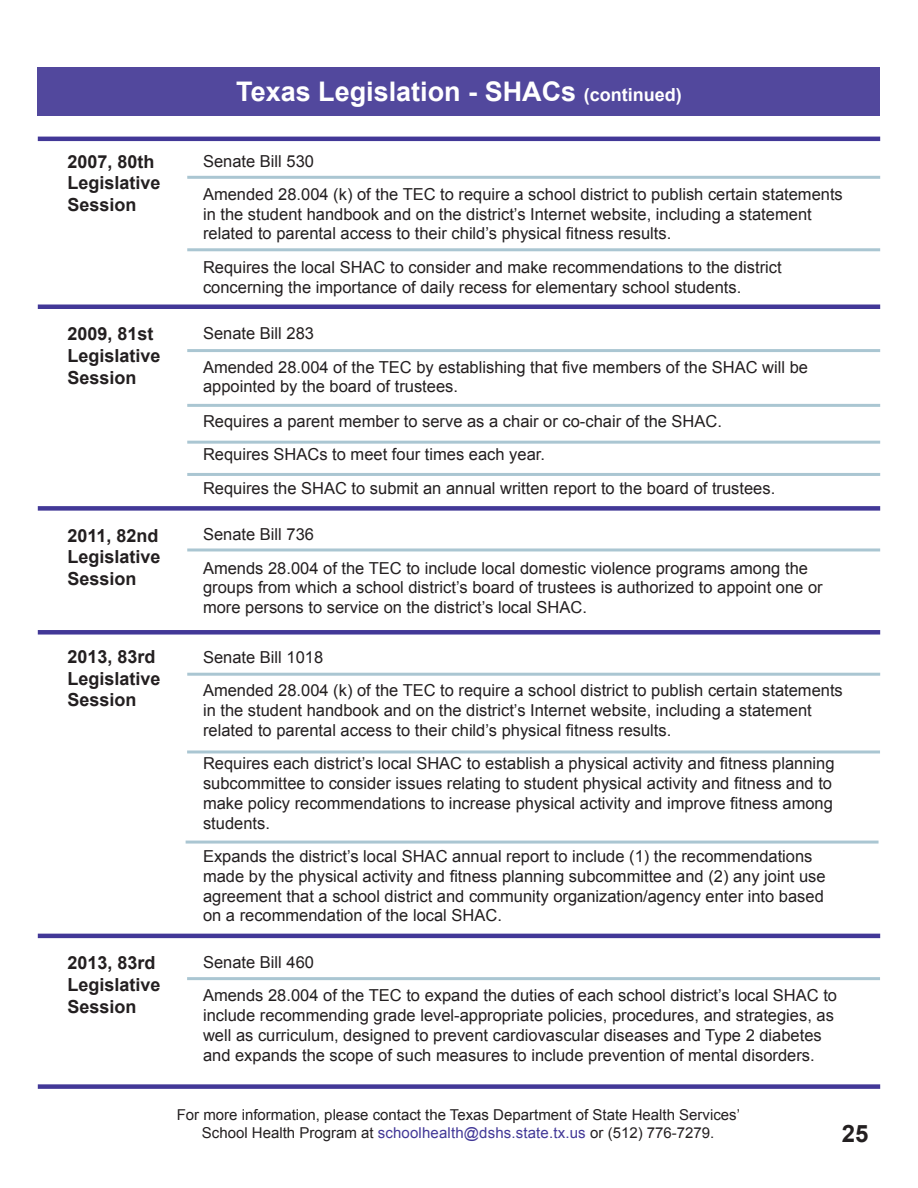
<style>
.page{position:relative;width:918px;height:1188px;background:#fff}
.page>*{position:absolute;margin:0;border:0;box-sizing:border-box;transform-origin:0 0}
.Heading_1{font:700 27px "Arial";color:#fff}
.t1{font:700 24px "Arial";color:#231f20}
.t2{font:700 18px "Arial";color:#231f20}
.t3{font:16.5px/19.8px "Arial";color:#231f20}
.t4{font:15px "Arial";color:#231f20}
.s1{font-size:18px}
.s2{color:#423897}
</style>
<div class="page">
<div style="left:38px;top:68px;width:842px;height:48px;background:#52489d"></div>
<hr style="left:38px;top:305px;width:842px;height:4px;background:#423897">
<div style="left:38px;top:506px;width:842px;height:5px;background:#423897"></div>
<hr style="left:38px;top:137px;width:842px;height:4px;background:#423897">
<hr style="left:187px;top:248px;width:693px;height:3px;background:#aac6d2">
<hr style="left:187px;top:176px;width:693px;height:3px;background:#aac6d2">
<hr style="left:187px;top:404px;width:693px;height:3px;background:#aac6d2">
<hr style="left:187px;top:441px;width:693px;height:3px;background:#aac6d2">
<hr style="left:187px;top:473px;width:693px;height:3px;background:#aac6d2">
<hr style="left:187px;top:349px;width:693px;height:3px;background:#aac6d2">
<div style="left:38px;top:630px;width:842px;height:5px;background:#423897"></div>
<hr style="left:187px;top:548px;width:693px;height:3px;background:#aac6d2">
<hr style="left:38px;top:934px;width:842px;height:4px;background:#423897">
<hr style="left:187px;top:750px;width:693px;height:3px;background:#aac6d2">
<hr style="left:186px;top:841px;width:693px;height:3px;background:#aac6d2">
<hr style="left:187px;top:673px;width:693px;height:3px;background:#aac6d2">
<div style="left:38px;top:1084px;width:842px;height:5px;background:#423897"></div>
<hr style="left:187px;top:977px;width:693px;height:3px;background:#aac6d2">
<p class="Heading_1" style="left:236px;top:73px;width:447px">Texas Legislation - SHACs <span class="s1">(continued)</span></p>
<p class="t2" style="left:67px;top:149px;width:89px">2007, 80th</p>
<p class="t2" style="left:67px;top:171px;width:95px">Legislative</p>
<p class="t2" style="left:67px;top:193px;width:71px">Session</p>
<p class="t2" style="left:67px;top:322px;width:88px">2009, 81st</p>
<p class="t2" style="left:67px;top:344px;width:95px">Legislative</p>
<p class="t2" style="left:67px;top:365px;width:71px">Session</p>
<p class="t2" style="left:67px;top:524px;width:93px">2011, 82nd</p>
<p class="t2" style="left:67px;top:545px;width:95px">Legislative</p>
<p class="t2" style="left:67px;top:567px;width:71px">Session</p>
<p class="t2" style="left:67px;top:645px;width:90px">2013, 83rd</p>
<p class="t2" style="left:67px;top:667px;width:95px">Legislative</p>
<p class="t2" style="left:67px;top:688px;width:71px">Session</p>
<p class="t2" style="left:67px;top:951px;width:90px">2013, 83rd</p>
<p class="t2" style="left:67px;top:973px;width:95px">Legislative</p>
<p class="t2" style="left:67px;top:994px;width:71px">Session</p>
<p class="t3" style="left:203px;top:151px;width:112px">Senate Bill 530</p>
<p class="t3" style="left:203px;top:184px;width:641px">Amended 28.004 (k) of the TEC to require a school district to publish certain statements in the student handbook and on the district’s Internet website, including a statement related to parental access to their child’s physical fitness results.</p>
<p class="t3" style="left:203px;top:257px;width:580px">Requires the local SHAC to consider and make recommendations to the district concerning the importance of daily recess for elementary school students.</p>
<p class="t3" style="left:203px;top:324px;width:112px">Senate Bill 283</p>
<p class="t3" style="left:203px;top:357px;width:606px">Amended 28.004 of the TEC by establishing that five members of the SHAC will be appointed by the board of trustees.</p>
<p class="t3" style="left:203px;top:411px;width:521px">Requires a parent member to serve as a chair or co-chair of the SHAC.</p>
<p class="t3" style="left:203px;top:445px;width:344px">Requires SHACs to meet four times each year.</p>
<p class="t3" style="left:203px;top:478px;width:574px">Requires the SHAC to submit an annual written report to the board of trustees.</p>
<p class="t3" style="left:203px;top:525px;width:112px">Senate Bill 736</p>
<p class="t3" style="left:203px;top:558px;width:621px">Amends 28.004 of the TEC to include local domestic violence programs among the groups from which a school district’s board of trustees is authorized to appoint one or more persons to service on the district’s local SHAC.</p>
<p class="t3" style="left:203px;top:648px;width:122px">Senate Bill 1018</p>
<p class="t3" style="left:203px;top:681px;width:641px">Amended 28.004 (k) of the TEC to require a school district to publish certain statements in the student handbook and on the district’s Internet website, including a statement related to parental access to their child’s physical fitness results.</p>
<p class="t3" style="left:203px;top:754px;width:633px">Requires each district’s local SHAC to establish a physical activity and fitness planning subcommittee to consider issues relating to student physical activity and fitness and to make policy recommendations to increase physical activity and improve fitness among students.</p>
<p class="t3" style="left:203px;top:846px;width:624px">Expands the district’s local SHAC annual report to include (1) the recommendations made by the physical activity and fitness planning subcommittee and (2) any joint use agreement that a school district and community organization/agency enter into based on a recommendation of the local SHAC.</p>
<p class="t3" style="left:203px;top:953px;width:112px">Senate Bill 460</p>
<p class="t3" style="left:203px;top:986px;width:636px">Amends 28.004 of the TEC to expand the duties of each school district’s local SHAC to include recommending grade level-appropriate policies, procedures, and strategies, as well as curriculum, designed to prevent cardiovascular diseases and Type 2 diabetes and expands the scope of such measures to include prevention of mental disorders.</p>
<p class="t4" style="left:177px;top:1105px;width:565px">For more information, please contact the Texas Department of State Health Services’</p>
<p class="t4" style="left:202px;top:1123px;width:514px">School Health Program at <span class="s2">schoolhealth@dshs.state.tx.us</span> or (512) 776-7279.</p>
<p class="t1" style="left:842px;top:1118px;width:28px">25</p>
</div>
